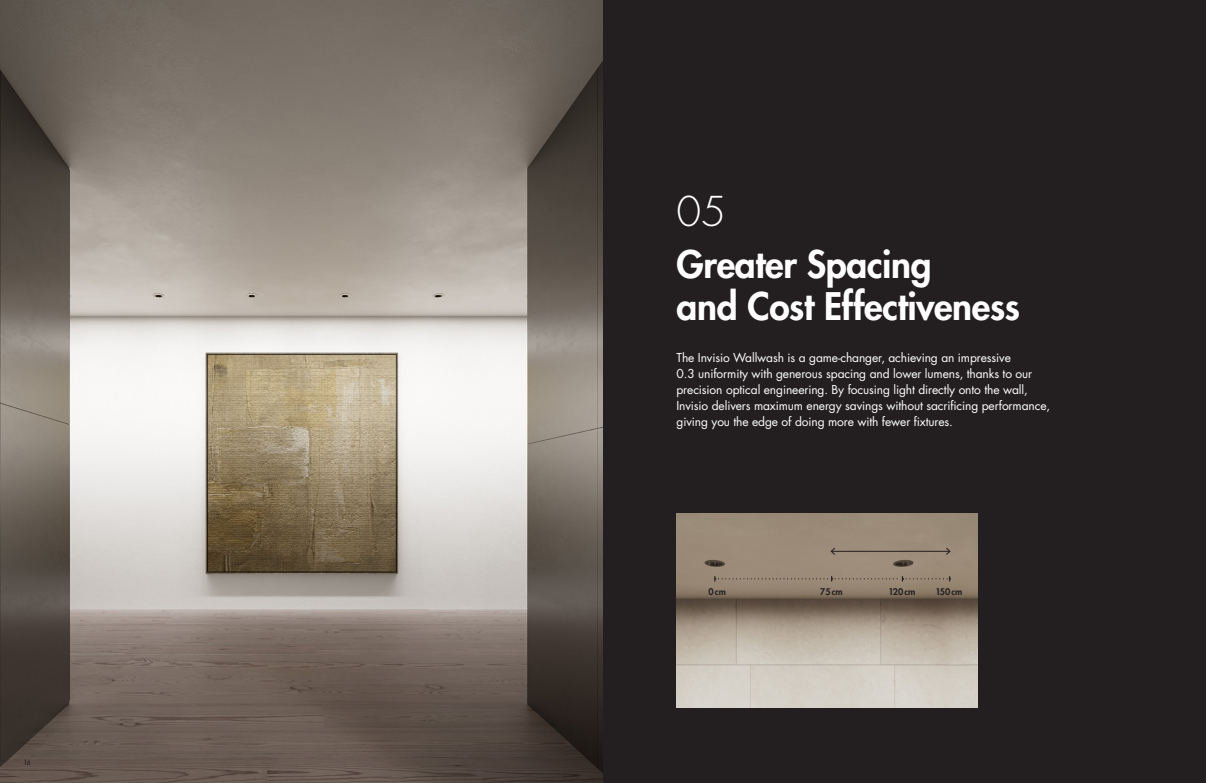
<style>
.page{position:relative;width:1206px;height:783px;background:#fff}
.page>*{position:absolute;margin:0;border:0;box-sizing:border-box;transform-origin:0 0}
.t1{font:300 40px "Futura Std";color:#fff}
.t2{font:800 37px/42px "Futura Std";letter-spacing:-.01em;color:#fff}
.t3{font:12px/16px "Futura Std";letter-spacing:-.01em;color:#fff}
.t4{font:800 9px "Futura Std";color:#231f20}
.t5{font:500 7px "Futura Std";color:#231f20}
</style>
<div class="page">
<div style="left:603px;top:0;width:603px;height:783px;background:#231f20"></div>
<img style="left:0;top:0;width:603px;height:783px">
<img style="left:677px;top:514px;width:300px;height:193px">
<hr style="left:831px;top:551px;width:119px;height:1px;background:#231f20">
<svg style="left:831px;top:547px;width:4px;height:8px"></svg>
<svg style="left:946px;top:547px;width:5px;height:8px"></svg>
<svg style="left:714px;top:576px;width:237px;height:5px"></svg>
<p class="t5" style="left:23px;top:758px;width:9px">16</p>
<p class="t1" style="left:677px;top:187px;width:51px">05</p>
<p class="t2" style="left:677px;top:243px;width:345px">Greater Spacing<br>and Cost Effectiveness</p>
<p class="t3" style="left:677px;top:349px;width:375px">The Invisio Wallwash is a game-changer, achieving an impressive<br>0.3 uniformity with generous spacing and lower lumens, thanks to our precision optical engineering. By focusing light directly onto the wall, Invisio delivers maximum energy savings without sacrificing performance, giving you the edge of doing more with fewer fixtures.</p>
<p class="t4" style="left:709px;top:586px;width:19px">0cm</p>
<p class="t4" style="left:820px;top:586px;width:24px">75cm</p>
<p class="t4" style="left:889px;top:586px;width:28px">120cm</p>
<p class="t4" style="left:936px;top:586px;width:28px">150cm</p>
</div>
